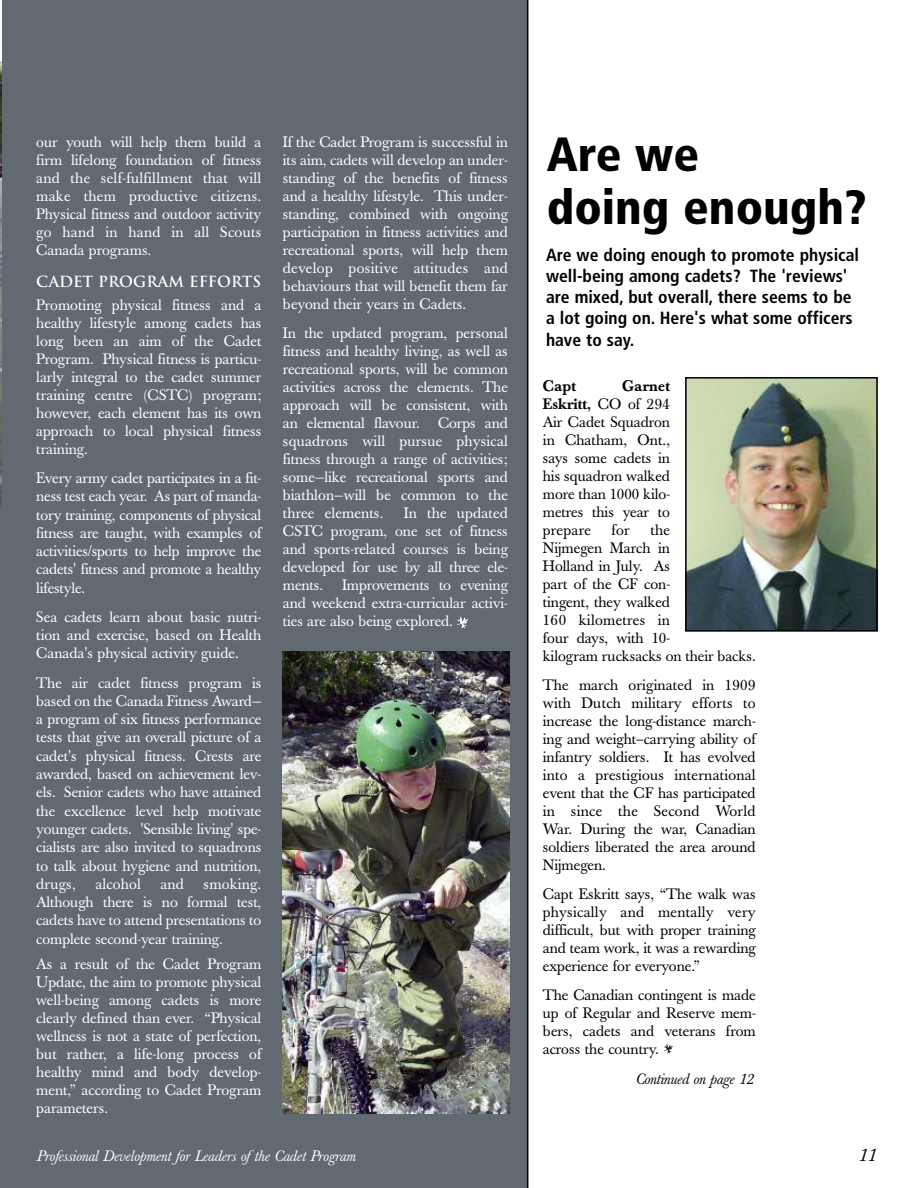
<style>
.page{position:relative;width:918px;height:1188px;background:#fff}
.page>*{position:absolute;margin:0;border:0;box-sizing:border-box;transform-origin:0 0}
.t1{font:900 condensed 48px/52.8px "Frutiger";color:#000}
.t2{font:italic 18px "Baskerville";color:#000}
.t3{font:700 condensed 17.7px/21.1px "Frutiger";color:#000}
.t4{font:15px/18px "Baskerville";color:#fff;text-align:justify}
.t5{font:15px/18px "Baskerville";color:#000;text-align:justify}
.t6{font:italic 15px "Baskerville";letter-spacing:.005em;color:#fff}
.t7{font:700 15px "Trajan";color:#fff}
.t8{font:italic 15px "Baskerville";color:#000}
.t9{font:500 15px "Baskerville";color:#000}
.s1{font-weight:500}
</style>
<div class="page">
<div style="left:0;top:0;width:527px;height:1188px;background:#616971"></div>
<img style="left:282px;top:651px;width:227px;height:462px">
<img style="left:0;top:0;width:2px;height:508px">
<hr style="left:527px;top:0;width:1px;height:1188px;background:#000">
<img style="left:688px;top:380px;width:187px;height:249px">
<div style="left:685px;top:377px;width:193px;height:255px;border:2px solid #000"></div>
<svg style="left:457px;top:616px;width:12px;height:13px"></svg>
<svg style="left:664px;top:1044px;width:9px;height:10px"></svg>
<p class="t4" style="left:283px;top:135px;width:227px">If the Cadet Program is successful in its aim, cadets will develop an under&shy;standing of the benefits of fitness and a healthy lifestyle. This under&shy;standing, combined with ongoing participation in fitness activities and recreational sports, will help them develop positive attitudes and behaviours that will benefit them far beyond their years in Cadets.</p>
<p class="t4" style="left:283px;top:326px;width:227px">In the updated program, personal fitness and healthy living, as well as recreational sports, will be common activities across the elements. The approach will be consistent, with an elemental flavour. Corps and squadrons will pursue physical fitness through a range of activities; some—like recreational sports and biathlon—will be common to the three elements.</p>
<p class="t4" style="left:36px;top:135px;width:227px">our youth will help them build a firm lifelong foundation of fitness and the self-fulfillment that will make them productive citizens.<br>Physical fitness and outdoor activity go hand in hand in all Scouts Canada programs.</p>
<p class="t7" style="left:36px;top:273px;width:226px">CADET PROGRAM EFFORTS</p>
<p class="t4" style="left:36px;top:298px;width:227px">Promoting physical fitness and a healthy lifestyle among cadets has long been an aim of the Cadet Program. Physical fitness is particu&shy;larly integral to the cadet summer training centre (CSTC) program; however, each element has its own approach to local physical fitness training.</p>
<p class="t4" style="left:36px;top:470px;width:227px">Every army cadet participates in a fit&shy;ness test each year. As part of manda&shy;tory training, components of physical fitness are taught, with examples of activities/sports to help improve the cadets' fitness and promote a healthy lifestyle.</p>
<p class="t4" style="left:36px;top:609px;width:227px">Sea cadets learn about basic nutri&shy;tion and exercise, based on Health Canada's physical activity guide.</p>
<p class="t4" style="left:36px;top:675px;width:227px">The air cadet fitness program is based on the Canada Fitness Award— a program of six fitness performance tests that give an overall picture of a cadet's physical fitness. Crests are awarded, based on achievement lev&shy;els. Senior cadets who have attained the excellence level help motivate younger cadets. 'Sensible living' spe&shy;cialists are also invited to squadrons to talk about hygiene and nutrition, drugs,</p>
<p class="t4" style="left:283px;top:506px;width:227px;text-indent:121px">In the updated CSTC program, one set of fitness and sports-related courses is being developed for use by all three ele&shy;ments.</p>
<p class="t4" style="left:283px;top:578px;width:227px;text-indent:59px">Improvements to evening and weekend extra-curricular activi&shy;ties are also being explored.</p>
<p class="t4" style="left:95px;top:877px;width:47px">alcohol</p>
<p class="t4" style="left:161px;top:877px;width:25px">and</p>
<p class="t4" style="left:36px;top:876px;width:227px;text-indent:167px">smoking.<br>Although there is no formal test, cadets have to attend presentations to complete second-year training.</p>
<p class="t4" style="left:36px;top:957px;width:227px">As a result of the Cadet Program Update, the aim to promote physical well-being among cadets is more clearly defined than ever. “Physical wellness is not a state of perfection, but rather, a life-long process of healthy mind and body develop&shy;ment,” according to Cadet Program parameters.</p>
<p class="t6" style="left:37px;top:1150px;width:320px">Professional Development for Leaders ofthe Cadet Program</p>
<h1 class="t1" style="left:547px;top:132px;width:321px">Are we<br>doing enough?</h1>
<p class="t3" style="left:546px;top:246px;width:315px">Are we doing enough to promote physical well-being among cadets? The 'reviews' are mixed, but overall, there seems to be a lot going on. Here's what some officers have to say.</p>
<p class="t5" style="left:543px;top:379px;width:129px;text-indent:79px"><span class="s1">Garnet Eskritt,</span> CO of 294<br>Air Cadet Squadron in Chatham, Ont., says some cadets in his squadron walked more than 1000 kilo&shy;metres this year to prepare</p>
<p class="t9" style="left:543px;top:381px;width:35px">Capt</p>
<p class="t5" style="left:611px;top:523px;width:20px">for</p>
<p class="t5" style="left:543px;top:523px;width:214px;text-align:left;text-indent:108px">the<br>Nijmegen March in<br>Holland in July. As<br>part of the CF con-<br>tingent, they walked<br>160 kilometres in<br>four days, with 10-<br>kilogram rucksacks on their backs.</p>
<p class="t5" style="left:543px;top:678px;width:214px">The march originated in 1909 with Dutch military efforts to increase the long-distance march&shy;ing and weight–carrying ability of infantry soldiers. It has evolved into a prestigious international event that the CF has participated in since the Second World War. During the war, Canadian soldiers liberated the area around Nijmegen.</p>
<p class="t5" style="left:543px;top:887px;width:214px">Capt Eskritt says, “The walk was physically and mentally very difficult, but with proper training and team work, it was a rewarding experience for everyone.”</p>
<p class="t5" style="left:543px;top:987px;width:214px">The Canadian contingent is made up of Regular and Reserve mem&shy;bers, cadets and veterans from across the country.</p>
<p class="t8" style="left:635px;top:1073px;width:120px">Continued on page 12</p>
<p class="t2" style="left:858px;top:1148px;width:19px">11</p>
</div>
